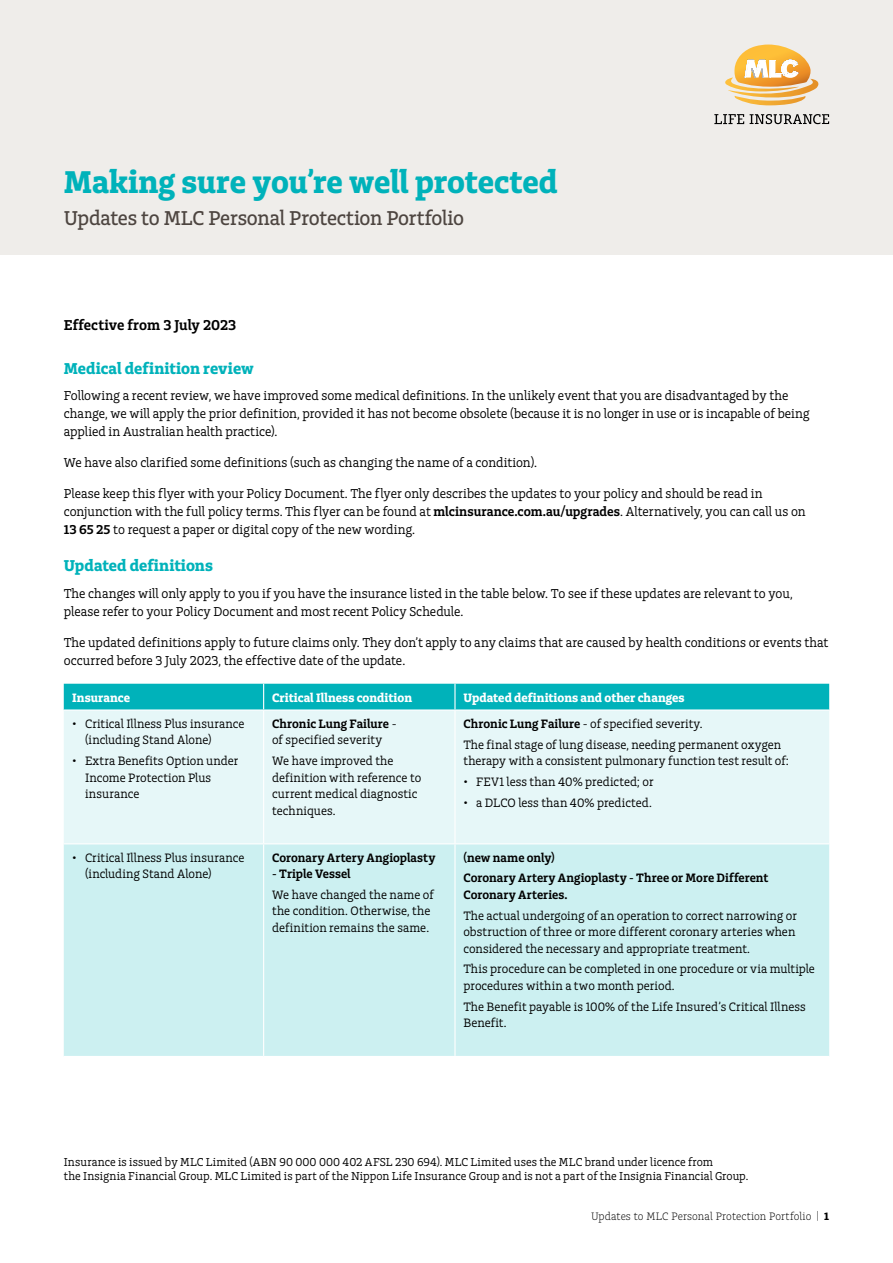
<style>
.page{position:relative;width:893px;height:1263px;background:#fff}
.page>*{position:absolute;margin:0;border:0;box-sizing:border-box;transform-origin:0 0}
.t1{font:33px "Charlie Std Bld";letter-spacing:-.005em;color:#00b2ba}
.t2{font:21px "Charlie Std Med";letter-spacing:-.01em;color:#4d4540}
.t3{font:16.5px "Charlie Std Bld";letter-spacing:.005em;color:#00b2ba}
.t4{font:15px "Charlie Std Sm Bld";color:#000}
.t5{font:13.5px/18px "Charlie Std";color:#000}
.t6{font:12.75px/16.5px "Charlie Std";letter-spacing:.005em;color:#000}
.t7{font:12.75px/20.7px "Charlie Std Sm Bld";letter-spacing:.005em;color:#000}
.t8{font:12.75px "Charlie Std Bld";color:#fff}
.t9{font:12px/14.2px "Charlie Std";letter-spacing:.01em;color:#000}
.t10{font:300 11.25px "Charlie Std";letter-spacing:.01em;color:#000}
.s1{font-family:"Charlie Std Sm Bld"}
.s2{font-family:"Charlie Std"}
.s3{font-family:"Charlie Std Bld";font-weight:400}
</style>
<div class="page">
<div style="left:0;top:0;width:893px;height:255px;background:#efedea"></div>
<div style="left:64px;top:711px;width:765px;height:132px;background:#e6f7f8"></div>
<div style="left:64px;top:844px;width:765px;height:212px;background:#ccf0f1"></div>
<div style="left:64px;top:684px;width:765px;height:25px;background:#00b2ba"></div>
<hr style="left:454px;top:684px;width:2px;height:25px;background:#fff">
<hr style="left:263px;top:711px;width:1px;height:132px;background:#fff">
<hr style="left:454px;top:711px;width:2px;height:132px;background:#fff">
<hr style="left:263px;top:844px;width:1px;height:212px;background:#fff">
<hr style="left:454px;top:844px;width:2px;height:212px;background:#fff">
<svg style="left:714px;top:114px;width:30px;height:10px"></svg>
<svg style="left:750px;top:114px;width:79px;height:10px"></svg>
<svg style="left:725px;top:45px;width:94px;height:61px"></svg>
<h1 class="t1" style="left:64px;top:160px;width:495px">Making sure you’re well protected</h1>
<h2 class="t2" style="left:64px;top:206px;width:402px">Updates to MLC Personal Protection Portfolio</h2>
<p class="t4" style="left:64px;top:315px;width:174px">Effective from 3 July 2023</p>
<p class="t3" style="left:64px;top:357px;width:192px">Medical definition review</p>
<p class="t5" style="left:64px;top:386px;width:747px">Following a recent review, we have improved some medical definitions. In the unlikely event that you are disadvantaged by the change, we will apply the prior definition, provided it has not become obsolete (because it is no longer in use or is incapable of being applied in Australian health practice).</p>
<p class="t5" style="left:64px;top:453px;width:475px">We have also clarified some definitions (such as changing the name of a condition).</p>
<p class="t5" style="left:64px;top:484px;width:743px">Please keep this flyer with your Policy Document. The flyer only describes the updates to your policy and should be read in conjunction with the full policy terms. This flyer can be found at <span class="s1">mlcinsurance.com.au/upgrades</span>. Alternatively, you can call us on<br><span class="s1">13 65 25</span> to request a paper or digital copy of the new wording.</p>
<p class="t3" style="left:64px;top:555px;width:151px">Updated definitions</p>
<p class="t5" style="left:64px;top:584px;width:730px">The changes will only apply to you if you have the insurance listed in the table below. To see if these updates are relevant to you, please refer to your Policy Document and most recent Policy Schedule.</p>
<p class="t5" style="left:64px;top:633px;width:766px">The updated definitions apply to future claims only. They don’t apply to any claims that are caused by health conditions or events that occurred before 3 July 2023, the effective date of the update.</p>
<p class="t8" style="left:72px;top:689px;width:59px">Insurance</p>
<p class="t8" style="left:272px;top:689px;width:141px">Critical Illness condition</p>
<p class="t8" style="left:463px;top:689px;width:223px">Updated definitions and other changes</p>
<p class="t6" style="left:85px;top:715px;width:161px;text-indent:-13px">• Critical Illness Plus insurance (including Stand Alone)</p>
<p class="t6" style="left:85px;top:752px;width:155px;text-indent:-13px">• Extra Benefits Option under<br>Income Protection Plus insurance</p>
<p class="t6" style="left:463px;top:713px;width:319px;line-height:20.7px"><span class="s1">Chronic Lung Failure</span> - of specified severity.<br>The final stage of lung disease, needing permanent oxygen</p>
<p class="t6" style="left:463px;top:752px;width:327px">therapy with a consistent pulmonary function test result of:</p>
<p class="t6" style="left:463px;top:773px;width:192px">• FEV1 less than 40% predicted; or</p>
<p class="t6" style="left:463px;top:794px;width:190px">• a DLCO less than 40% predicted.</p>
<p class="t7" style="left:272px;top:713px;width:126px">Chronic Lung Failure <span class="s2">-</span></p>
<p class="t6" style="left:272px;top:730px;width:123px;line-height:20.7px">of specified severity<br>We have improved the</p>
<p class="t6" style="left:272px;top:769px;width:151px">definition with reference to current medical diagnostic techniques.</p>
<p class="t6" style="left:85px;top:849px;width:161px;text-indent:-13px">• Critical Illness Plus insurance (including Stand Alone)</p>
<p class="t7" style="left:272px;top:847px;width:165px">Coronary Artery Angioplasty</p>
<p class="t7" style="left:272px;top:863px;width:80px">- Triple Vessel</p>
<p class="t6" style="left:272px;top:886px;width:163px">We have changed the name of the condition. Otherwise, the definition remains the same.</p>
<p class="t7" style="left:463px;top:847px;width:306px">(new name only)<br>Coronary Artery Angioplasty - Three or More Different</p>
<p class="t7" style="left:463px;top:884px;width:106px">Coronary Arteries.</p>
<p class="t6" style="left:463px;top:907px;width:335px">The actual undergoing of an operation to correct narrowing or obstruction of three or more different coronary arteries when considered the necessary and appropriate treatment.</p>
<p class="t6" style="left:463px;top:961px;width:353px">This procedure can be completed in one procedure or via multiple procedures within a two month period.</p>
<p class="t6" style="left:463px;top:998px;width:344px">The Benefit payable is 100% of the Life Insured’s Critical Illness<br>Benefit.</p>
<p class="t9" style="left:64px;top:1155px;width:686px">Insurance is issued by MLC Limited (ABN 90 000 000 402 AFSL 230 694). MLC Limited uses the MLC brand under licence from<br>the Insignia Financial Group. MLC Limited is part of the Nippon Life Insurance Group and is not a part of the Insignia Financial Group.</p>
<p class="t10" style="left:591px;top:1210px;width:240px">Updates to MLC Personal Protection Portfolio | <span class="s3">1</span></p>
</div>
